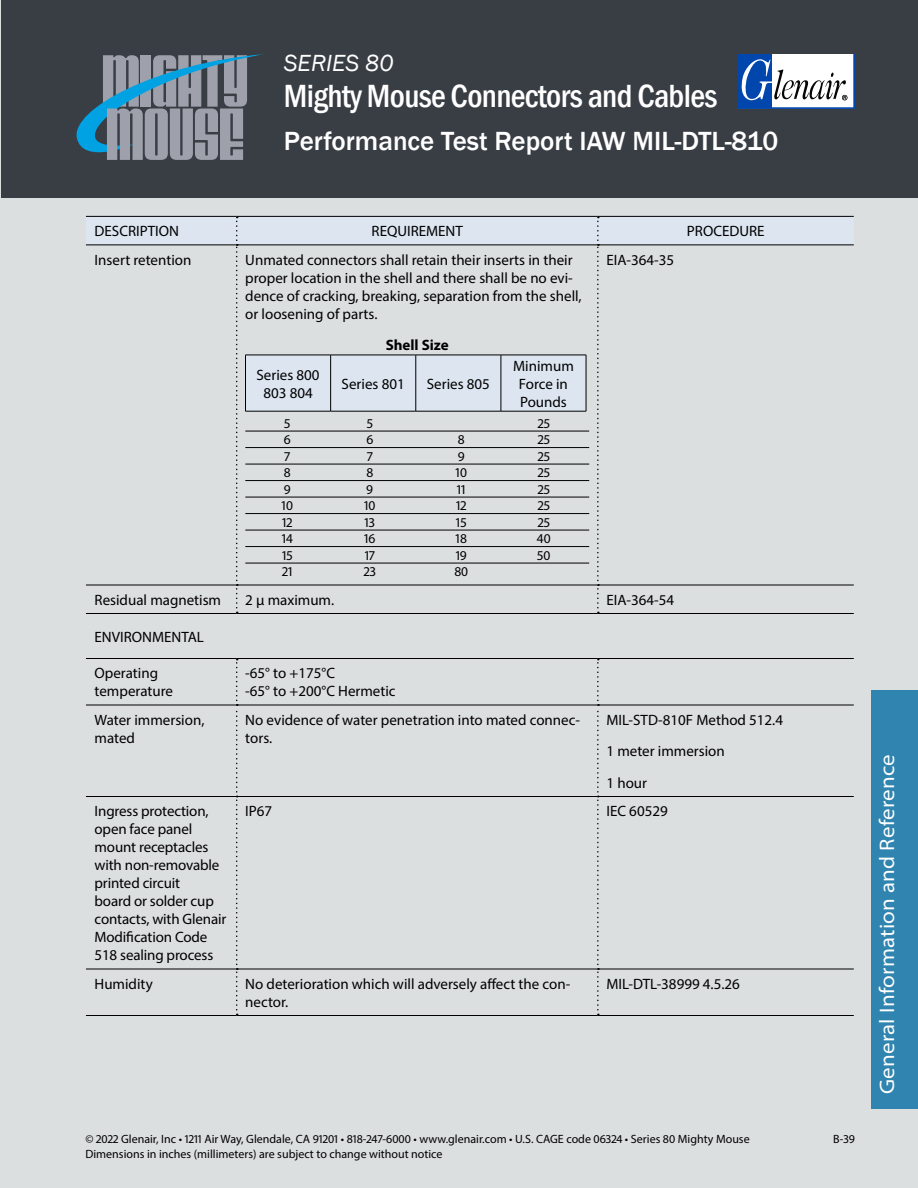
<style>
.page{position:relative;width:918px;height:1188px;background:#fff}
.page>*{position:absolute;margin:0;border:0;box-sizing:border-box;transform-origin:0 0}
.t1{font:500 condensed 33px "Franklin Gothic";letter-spacing:-.02em;color:#fff}
.t2{font:500 27px "Franklin Gothic";color:#fff}
.t3{font:italic 24px "Franklin Gothic";color:#fff}
.t4{font:semi-expanded 21px "Myriad Pro";letter-spacing:.01em;color:#fff}
.t5{font:15px/18px "Myriad Pro";color:#000}
.t6{font:700 15px "Myriad Pro";color:#000}
.t7{font:13.5px "Myriad Pro";color:#000}
.t8{font:12px "Myriad Pro";color:#000}
</style>
<div class="page">
<hr style="left:0;top:0;width:1px;height:1188px;background:#dcdfe0">
<div style="left:1px;top:0;width:917px;height:1188px;background:#dcdfe0"></div>
<div style="left:872px;top:690px;width:46px;height:418px;background:#3085b0"></div>
<div style="left:2px;top:0;width:916px;height:198px;background:#393e45"></div>
<svg style="left:738px;top:54px;width:117px;height:55px;background:#a3b7d4"></svg>
<svg style="left:77px;top:54px;width:186px;height:106px"></svg>
<hr style="left:86px;top:613px;width:151px;height:1px;background:#000">
<hr style="left:237px;top:613px;width:361px;height:1px;background:#000">
<hr style="left:598px;top:613px;width:256px;height:1px;background:#000">
<hr style="left:86px;top:658px;width:151px;height:1px;background:#000">
<hr style="left:237px;top:658px;width:361px;height:1px;background:#000">
<hr style="left:598px;top:658px;width:256px;height:1px;background:#000">
<hr style="left:86px;top:705px;width:150px;height:1px;background:#000">
<hr style="left:237px;top:705px;width:360px;height:1px;background:#000">
<hr style="left:599px;top:705px;width:255px;height:1px;background:#000">
<hr style="left:86px;top:796px;width:150px;height:1px;background:#000">
<hr style="left:237px;top:796px;width:360px;height:1px;background:#000">
<hr style="left:599px;top:796px;width:255px;height:1px;background:#000">
<hr style="left:86px;top:969px;width:150px;height:1px;background:#000">
<hr style="left:237px;top:969px;width:360px;height:1px;background:#000">
<hr style="left:599px;top:969px;width:255px;height:1px;background:#000">
<hr style="left:86px;top:1015px;width:151px;height:1px;background:#000">
<hr style="left:237px;top:1015px;width:361px;height:1px;background:#000">
<hr style="left:598px;top:1015px;width:256px;height:1px;background:#000">
<svg style="left:236px;top:659px;width:2px;height:356px"></svg>
<svg style="left:597px;top:659px;width:2px;height:356px"></svg>
<svg style="left:86px;top:216px;width:768px;height:397px"></svg>
<hr style="left:245px;top:355px;width:86px;height:1px;background:#000">
<hr style="left:245px;top:355px;width:1px;height:56px;background:#000">
<hr style="left:331px;top:355px;width:85px;height:1px;background:#000">
<hr style="left:330px;top:355px;width:1px;height:56px;background:#000">
<hr style="left:416px;top:355px;width:85px;height:1px;background:#000">
<hr style="left:416px;top:355px;width:1px;height:56px;background:#000">
<hr style="left:501px;top:355px;width:85px;height:1px;background:#000">
<hr style="left:501px;top:355px;width:1px;height:56px;background:#000">
<hr style="left:586px;top:355px;width:1px;height:56px;background:#000">
<hr style="left:245px;top:411px;width:86px;height:1px;background:#000">
<hr style="left:331px;top:411px;width:85px;height:1px;background:#000">
<hr style="left:416px;top:411px;width:85px;height:1px;background:#000">
<hr style="left:501px;top:411px;width:85px;height:1px;background:#000">
<h3 class="t3" style="left:284px;top:48px;width:111px">SERIES 80</h3>
<h1 class="t1" style="left:284px;top:74px;width:435px">Mighty Mouse Connectors and Cables</h1>
<h2 class="t2" style="left:284px;top:125px;width:496px">Performance Test Report IAW MIL-DTL-810</h2>
<p class="t5" style="left:95px;top:222px;width:86px">DESCRIPTION</p>
<p class="t5" style="left:372px;top:222px;width:93px">REQUIREMENT</p>
<p class="t5" style="left:687px;top:222px;width:79px">PROCEDURE</p>
<p class="t5" style="left:95px;top:250px;width:98px">Insert retention</p>
<p class="t5" style="left:245px;top:250px;width:338px">Unmated connectors shall retain their inserts in their proper location in the shell and there shall be no evi&shy;dence of cracking, breaking, separation from the shell, or loosening of parts.</p>
<p class="t6" style="left:386px;top:335px;width:65px">Shell Size</p>
<p class="t5" style="left:256px;top:365px;width:65px;text-align:center">Series 800<br>803 804</p>
<p class="t5" style="left:342px;top:374px;width:65px">Series 801</p>
<p class="t5" style="left:427px;top:374px;width:65px">Series 805</p>
<p class="t5" style="left:606px;top:250px;width:69px">EIA-364-35</p>
<p class="t5" style="left:513px;top:356px;width:62px;text-align:center">Minimum<br>Force in<br>Pounds</p>
<p class="t7" style="left:284px;top:415px;width:8px">5</p>
<p class="t7" style="left:367px;top:415px;width:8px">5</p>
<p class="t7" style="left:538px;top:415px;width:14px">25</p>
<p class="t7" style="left:284px;top:432px;width:8px">6</p>
<p class="t7" style="left:366px;top:432px;width:8px">6</p>
<p class="t7" style="left:458px;top:432px;width:8px">8</p>
<p class="t7" style="left:538px;top:432px;width:14px">25</p>
<p class="t7" style="left:285px;top:448px;width:7px">7</p>
<p class="t7" style="left:367px;top:448px;width:7px">7</p>
<p class="t7" style="left:458px;top:448px;width:8px">9</p>
<p class="t7" style="left:538px;top:448px;width:14px">25</p>
<p class="t7" style="left:284px;top:465px;width:8px">8</p>
<p class="t7" style="left:366px;top:465px;width:8px">8</p>
<p class="t7" style="left:456px;top:465px;width:13px">10</p>
<p class="t7" style="left:538px;top:465px;width:14px">25</p>
<p class="t7" style="left:284px;top:481px;width:8px">9</p>
<p class="t7" style="left:366px;top:481px;width:8px">9</p>
<p class="t7" style="left:457px;top:481px;width:10px">11</p>
<p class="t7" style="left:538px;top:481px;width:14px">25</p>
<p class="t7" style="left:282px;top:498px;width:13px">10</p>
<p class="t7" style="left:364px;top:498px;width:13px">10</p>
<p class="t7" style="left:456px;top:498px;width:12px">12</p>
<p class="t7" style="left:538px;top:498px;width:14px">25</p>
<p class="t7" style="left:282px;top:514px;width:12px">12</p>
<p class="t7" style="left:365px;top:514px;width:10px">13</p>
<p class="t7" style="left:456px;top:514px;width:12px">15</p>
<p class="t7" style="left:538px;top:514px;width:14px">25</p>
<p class="t7" style="left:282px;top:531px;width:13px">14</p>
<p class="t7" style="left:364px;top:531px;width:13px">16</p>
<p class="t7" style="left:456px;top:531px;width:13px">18</p>
<p class="t7" style="left:537px;top:531px;width:15px">40</p>
<p class="t7" style="left:282px;top:547px;width:12px">15</p>
<p class="t7" style="left:365px;top:547px;width:11px">17</p>
<p class="t7" style="left:456px;top:547px;width:13px">19</p>
<p class="t7" style="left:537px;top:547px;width:15px">50</p>
<p class="t7" style="left:282px;top:563px;width:12px">21</p>
<p class="t7" style="left:364px;top:563px;width:12px">23</p>
<p class="t7" style="left:454px;top:563px;width:15px">80</p>
<p class="t5" style="left:95px;top:591px;width:128px">Residual magnetism</p>
<p class="t5" style="left:245px;top:591px;width:90px">2 μ maximum.</p>
<p class="t5" style="left:606px;top:591px;width:69px">EIA-364-54</p>
<p class="t5" style="left:95px;top:627px;width:111px">ENVIRONMENTAL</p>
<p class="t5" style="left:95px;top:664px;width:80px">Operating temperature</p>
<p class="t5" style="left:245px;top:664px;width:152px">-65° to +175°C<br>-65° to +200°C Hermetic</p>
<p class="t5" style="left:95px;top:711px;width:111px">Water immersion, mated</p>
<p class="t5" style="left:245px;top:711px;width:336px">No evidence of water penetration into mated connec&shy;tors.</p>
<p class="t5" style="left:606px;top:704px;width:178px;line-height:31.5px">MIL-STD-810F Method 512.4<br>1 meter immersion<br>1 hour</p>
<p class="t5" style="left:95px;top:802px;width:133px">Ingress protection, open face panel mount receptacles with non-removable printed circuit<br>board or solder cup contacts, with Glenair<br>Modification Code<br>518 sealing process</p>
<p class="t5" style="left:245px;top:802px;width:28px">IP67</p>
<p class="t5" style="left:606px;top:802px;width:63px">IEC 60529</p>
<p class="t5" style="left:95px;top:975px;width:60px">Humidity</p>
<p class="t5" style="left:245px;top:975px;width:327px">No deterioration which will adversely affect the con&shy;nector.</p>
<p class="t5" style="left:606px;top:975px;width:135px">MIL-DTL-38999 4.5.26</p>
<p class="t8" style="left:86px;top:1132px;width:666px">© 2022 Glenair, Inc • 1211 Air Way, Glendale, CA 91201 • 818-247-6000 • www.glenair.com • U.S. CAGE code 06324 • Series 80 Mighty Mouse</p>
<p class="t8" style="left:833px;top:1132px;width:23px">B-39</p>
<p class="t8" style="left:86px;top:1147px;width:359px">Dimensions in inches (millimeters) are subject to change without notice</p>
<h3 class="t4" style="left:874px;top:1094px;width:341px;rotate:-90deg">General Information and Reference</h3>
</div>
